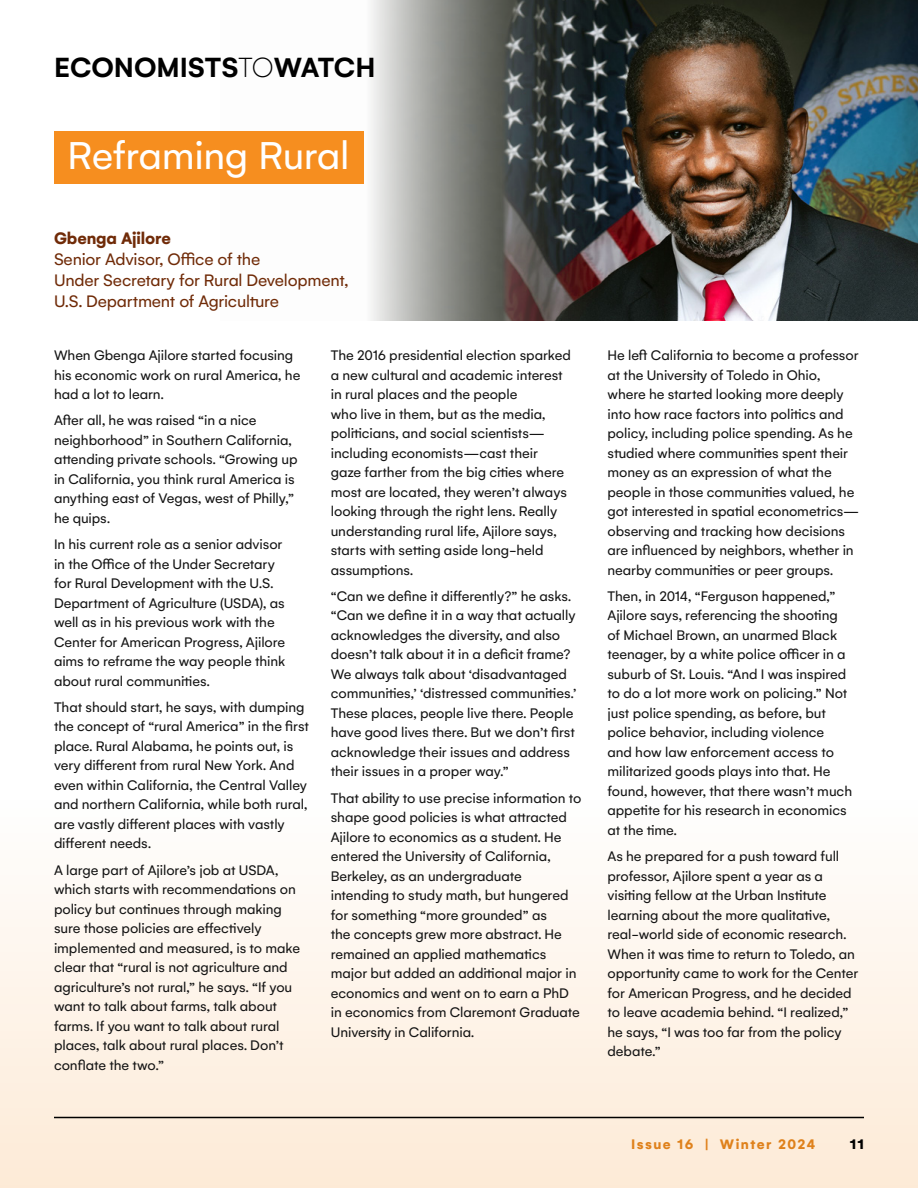
<style>
.page{position:relative;width:918px;height:1188px;background:#fff}
.page>*{position:absolute;margin:0;border:0;box-sizing:border-box;transform-origin:0 0}
.t1{font:42px "Gelion";letter-spacing:-.01em;color:#fff}
.t2{font:600 30px "Gelion";color:#000}
.t3{font:18px/21px "Gelion";letter-spacing:-.015em;color:#702b08}
.t4{font:700 18px "Gelion";letter-spacing:-.005em;color:#702b08}
.t5{font:15px/19.5px "Gelion";letter-spacing:-.005em;color:#141414}
.t6{font:700 15px "Gelion";letter-spacing:.1em;color:#df811b}
.t7{font:900 15px "Gelion";color:#000}
.s1{font-weight:100}
</style>
<div class="page">
<div style="left:0;top:712px;width:918px;height:476px;background:linear-gradient(to bottom,#fff,#fbe9d6)"></div>
<img style="left:220px;top:0;width:698px;height:321px">
<div style="left:54px;top:132px;width:309px;height:52px;background:#f68e1f"></div>
<hr style="left:54px;top:1117px;width:810px;height:1px;background:#000">
<h2 class="t2" style="left:54px;top:48px;width:323px">ECONOMISTS<span class="s1">TO</span>WATCH</h2>
<h1 class="t1" style="left:68px;top:131px;width:284px">Reframing Rural</h1>
<p class="t4" style="left:54px;top:227px;width:118px">Gbenga Ajilore</p>
<p class="t3" style="left:54px;top:248px;width:296px">Senior Advisor, Office of the<br>Under Secretary for Rural Development,<br>U.S. Department of Agriculture</p>
<p class="t5" style="left:54px;top:345px;width:248px">When Gbenga Ajilore started focusing his economic work on rural America, he had a lot to learn.</p>
<p class="t5" style="left:54px;top:411px;width:245px">After all, he was raised “in a nice neighborhood” in Southern California, attending private schools. “Growing up in California, you think rural America is anything east of Vegas, west of Philly,” he quips.</p>
<p class="t5" style="left:54px;top:534px;width:233px">In his current role as a senior advisor in the Office of the Under Secretary for Rural Development with the U.S.<br>Department of Agriculture (USDA), as well as in his previous work with the Center for American Progress, Ajilore aims to reframe the way people think about rural communities.</p>
<p class="t5" style="left:54px;top:697px;width:257px">That should start, he says, with dumping the concept of “rural America” in the first place. Rural Alabama, he points out, is very different from rural New York. And even within California, the Central Valley and northern California, while both rural, are vastly different places with vastly different needs.</p>
<p class="t5" style="left:54px;top:860px;width:248px">A large part of Ajilore’s job at USDA, which starts with recommendations on policy but continues through making sure those policies are effectively implemented and measured, is to make clear that “rural is not agriculture and agriculture’s not rural,” he says. “If you want to talk about farms, talk about farms. If you want to talk about rural places, talk about rural places. Don’t conflate the two.”</p>
<p class="t5" style="left:331px;top:345px;width:242px">The 2016 presidential election sparked a new cultural and academic interest in rural places and the people<br>who live in them, but as the media, politicians, and social scientists— including economists—cast their gaze farther from the big cities where most are located, they weren’t always looking through the right lens. Really understanding rural life, Ajilore says, starts with setting aside long-held assumptions.</p>
<p class="t5" style="left:331px;top:586px;width:247px">“Can we define it differently?” he asks. “Can we define it in a way that actually acknowledges the diversity, and also doesn’t talk about it in a deficit frame?<br>We always talk about ‘disadvantaged communities,’ ‘distressed communities.’ These places, people live there. People have good lives there. But we don’t first acknowledge their issues and address their issues in a proper way.”</p>
<p class="t5" style="left:331px;top:788px;width:252px">That ability to use precise information to shape good policies is what attracted Ajilore to economics as a student. He entered the University of California, Berkeley, as an undergraduate intending to study math, but hungered for something “more grounded” as<br>the concepts grew more abstract. He remained an applied mathematics major but added an additional major in economics and went on to earn a PhD in economics from Claremont Graduate University in California.</p>
<p class="t5" style="left:608px;top:345px;width:253px">He left California to become a professor at the University of Toledo in Ohio, where he started looking more deeply into how race factors into politics and policy, including police spending. As he studied where communities spent their money as an expression of what the people in those communities valued, he got interested in spatial econometrics— observing and tracking how decisions are influenced by neighbors, whether in nearby communities or peer groups.</p>
<p class="t5" style="left:608px;top:586px;width:246px">Then, in 2014, “Ferguson happened,” Ajilore says, referencing the shooting of Michael Brown, an unarmed Black teenager, by a white police officer in a suburb of St. Louis. “And I was inspired to do a lot more work on policing.” Not just police spending, as before, but police behavior, including violence and how law enforcement access to militarized goods plays into that. He found, however, that there wasn’t much appetite for his research in economics at the time.</p>
<p class="t5" style="left:608px;top:846px;width:252px">As he prepared for a push toward full professor, Ajilore spent a year as a visiting fellow at the Urban Institute learning about the more qualitative, real-world side of economic research.<br>When it was time to return to Toledo, an opportunity came to work for the Center for American Progress, and he decided to leave academia behind. “I realized,” he says, “I was too far from the policy debate.”</p>
<p class="t6" style="left:631px;top:1135px;width:186px">Issue 16 | Winter 2024</p>
<p class="t7" style="left:850px;top:1135px;width:16px">11</p>
</div>
